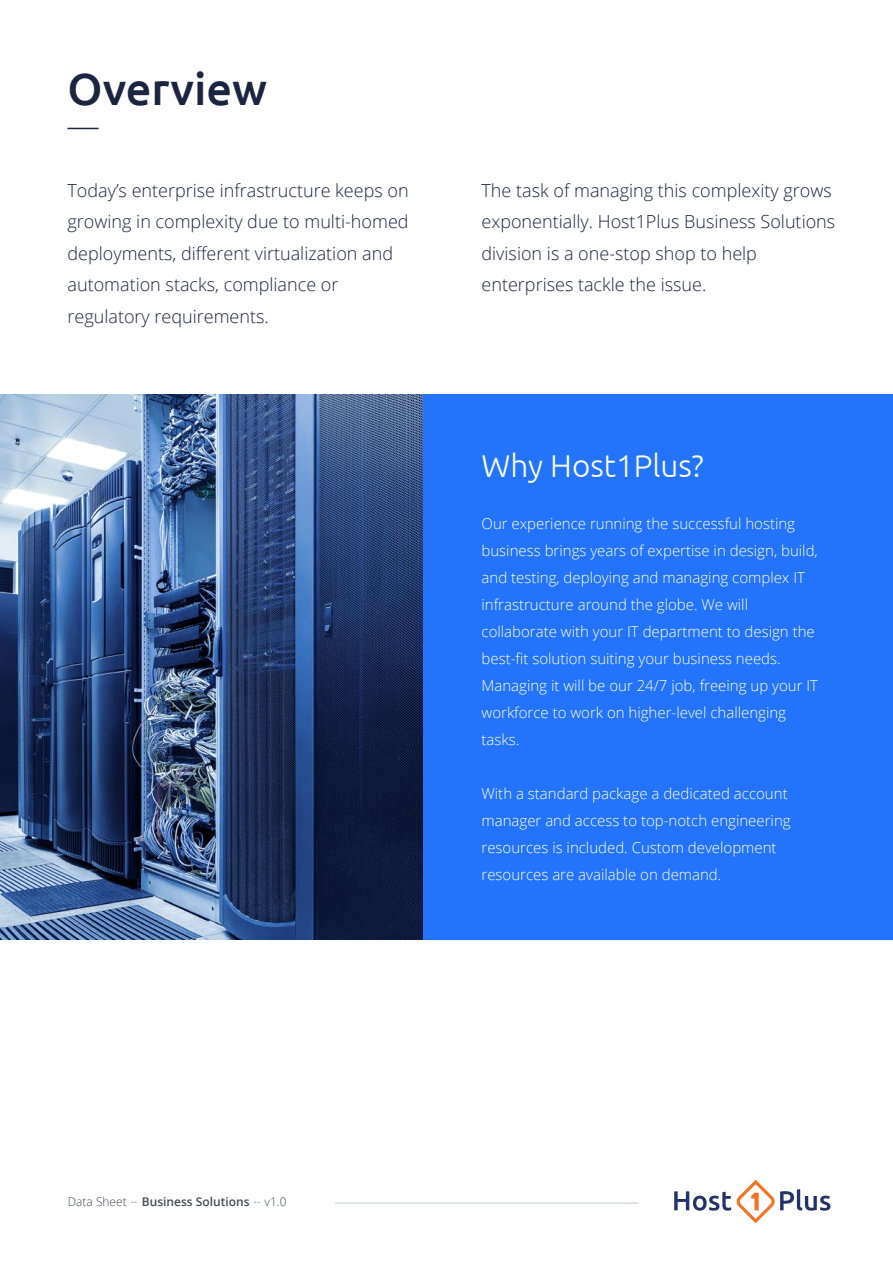
<style>
.page{position:relative;width:893px;height:1263px;background:#fff}
.page>*{position:absolute;margin:0;border:0;box-sizing:border-box;transform-origin:0 0}
.t1{font:500 45px "Ubuntu";color:#1b2441}
.t2{font:300 31.5px "Ubuntu";color:#fff}
.t3{font:300 18px/31.5px "Open Sans";color:#1b2441}
.t4{font:300 15px/27px "Open Sans";color:#fff}
.t5{font:600 12px "Open Sans";color:#434c54}
.s1{font-weight:300}
</style>
<div class="page">
<div style="left:422px;top:394px;width:471px;height:545px;background:#2374fa"></div>
<hr style="left:67px;top:128px;width:31px;height:1px;background:#1b2441">
<svg style="left:674px;top:1180px;width:156px;height:43px"></svg>
<hr style="left:335px;top:1203px;width:303px;height:1px;background:#bdccd5">
<img style="left:0;top:394px;width:422px;height:545px">
<h1 class="t1" style="left:68px;top:61px;width:201px">Overview</h1>
<p class="t3" style="left:68px;top:174px;width:343px">Today’s enterprise infrastructure keeps on growing in complexity due to multi-homed deployments, different virtualization and automation stacks, compliance or regulatory requirements.</p>
<p class="t3" style="left:482px;top:174px;width:355px">The task of managing this complexity grows exponentially. Host1Plus Business Solutions division is a one-stop shop to help enterprises tackle the issue.</p>
<h2 class="t2" style="left:482px;top:446px;width:224px">Why Host1Plus?</h2>
<p class="t4" style="left:482px;top:510px;width:338px">Our experience running the successful hosting business brings years of expertise in design, build, and testing, deploying and managing complex IT infrastructure around the globe. We will collaborate with your IT department to design the best-fit solution suiting your business needs.<br>Managing it will be our 24/7 job, freeing up your IT workforce to work on higher-level challenging tasks.</p>
<p class="t5" style="left:68px;top:1194px;width:220px"><span class="s1">Data Sheet</span> Business Solutions <span class="s1">v1.0</span></p>
<p class="t4" style="left:482px;top:780px;width:311px">With a standard package a dedicated account manager and access to top-notch engineering resources is included. Custom development resources are available on demand.</p>
</div>
